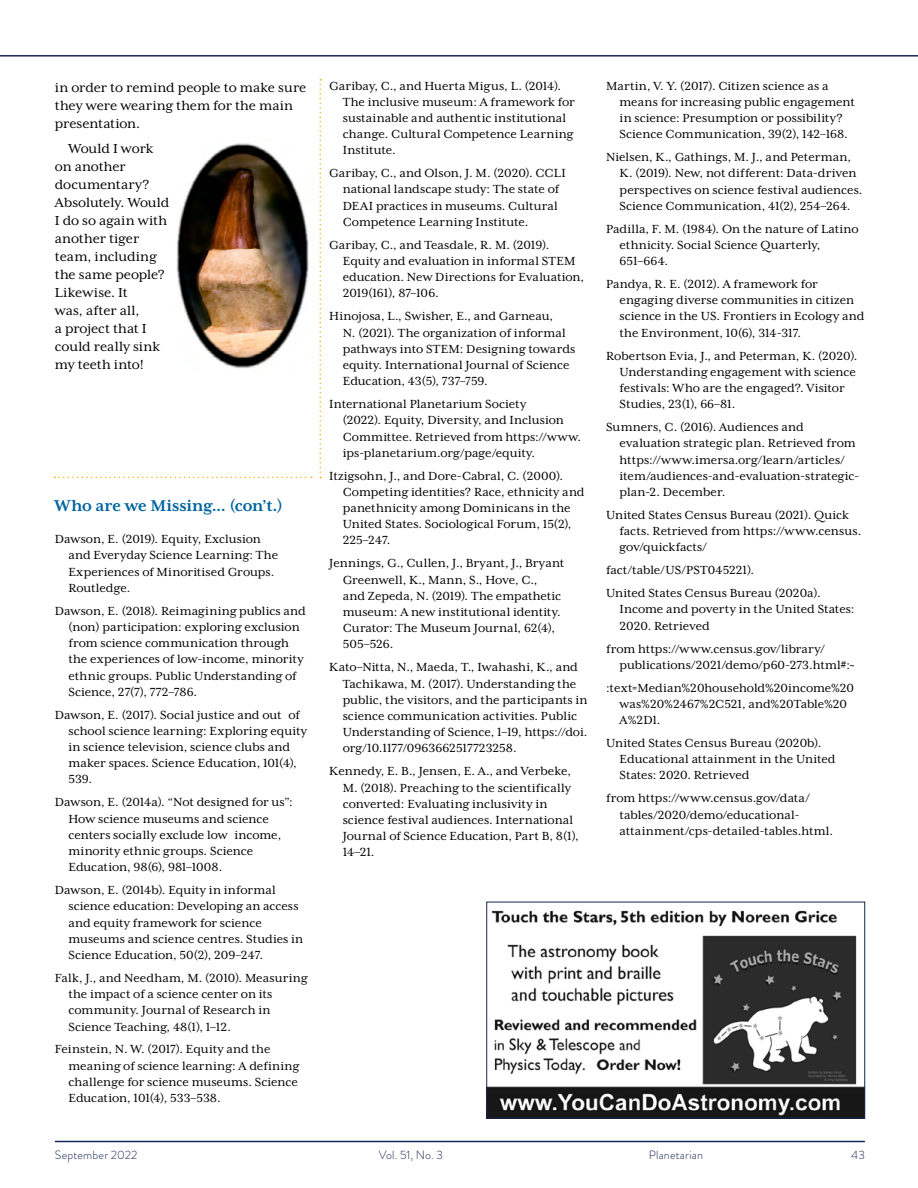
<style>
.page{position:relative;width:918px;height:1188px;background:#fff}
.page>*{position:absolute;margin:0;border:0;box-sizing:border-box;transform-origin:0 0}
.t1{font:700 18px "Mrs Eaves XL Serif OT";color:#00649f}
.t2{font:15px/18px "Mrs Eaves XL Serif OT";color:#000}
.t3{font:13.5px/16.2px "Mrs Eaves XL Serif OT";color:#000}
.t4{font:300 12px "Brandon Grotesque";letter-spacing:.01em;color:#172654}
</style>
<div class="page">
<hr style="left:0;top:55px;width:918px;height:2px;background:#172654">
<hr style="left:55px;top:1141px;width:810px;height:1px;background:#172654">
<img style="left:176px;top:143px;width:133px;height:226px">
<img style="left:489px;top:910px;width:374px;height:206px">
<div style="left:487px;top:902px;width:378px;height:216px;border:1px solid #172654"></div>
<svg style="left:320px;top:79px;width:1px;height:399px"></svg>
<svg style="left:54px;top:477px;width:258px;height:1px"></svg>
<p class="t2" style="left:55px;top:78px;width:253px">in order to remind people to make sure they were wearing them for the main presentation.</p>
<p class="t2" style="left:55px;top:139px;width:116px;text-indent:14px">Would I work on another documentary?<br>Absolutely. Would<br>I do so again with another tiger team, including the same people?<br>Likewise. It<br>was, after all,<br>a project that I could really sink my teeth into!</p>
<h1 class="t1" style="left:54px;top:495px;width:230px">Who are we Missing... (con’t.)</h1>
<p class="t3" style="left:68px;top:531px;width:211px;text-indent:-14px">Dawson, E. (2019). Equity, Exclusion and Everyday Science Learning: The<br>Experiences of Minoritised Groups.<br>Routledge.</p>
<p class="t3" style="left:68px;top:603px;width:239px;text-indent:-14px">Dawson, E. (2018). Reimagining publics and (non) participation: exploring exclusion from science communication through the experiences of low-income, minority ethnic groups. Public Understanding of Science, 27(7), 772–786.</p>
<p class="t3" style="left:68px;top:707px;width:240px;text-indent:-14px">Dawson, E. (2017). Social justice and out‐of‐ school science learning: Exploring equity in science television, science clubs and maker spaces. Science Education, 101(4), 539.</p>
<p class="t3" style="left:68px;top:794px;width:226px;text-indent:-14px">Dawson, E. (2014a). “Not designed for us”:<br>How science museums and science centers socially exclude low‐income, minority ethnic groups. Science Education, 98(6), 981–1008.</p>
<p class="t3" style="left:68px;top:882px;width:236px;text-indent:-14px">Dawson, E. (2014b). Equity in informal science education: Developing an access and equity framework for science museums and science centres. Studies in Science Education, 50(2), 209–247.</p>
<p class="t3" style="left:68px;top:970px;width:241px;text-indent:-14px">Falk, J., and Needham, M. (2010). Measuring the impact of a science center on its community. Journal of Research in Science Teaching, 48(1), 1–12.</p>
<p class="t3" style="left:68px;top:1041px;width:232px;text-indent:-14px">Feinstein, N. W. (2017). Equity and the meaning of science learning: A defining challenge for science museums. Science Education, 101(4), 533–538.</p>
<p class="t3" style="left:343px;top:78px;width:234px;text-indent:-14px">Garibay, C., and Huerta Migus, L. (2014).<br>The inclusive museum: A framework for sustainable and authentic institutional change. Cultural Competence Learning Institute.</p>
<p class="t3" style="left:343px;top:165px;width:224px;text-indent:-14px">Garibay, C., and Olson, J. M. (2020). CCLI national landscape study: The state of DEAI practices in museums. Cultural Competence Learning Institute.</p>
<p class="t3" style="left:343px;top:237px;width:243px;text-indent:-14px">Garibay, C., and Teasdale, R. M. (2019).<br>Equity and evaluation in informal STEM education. New Directions for Evaluation, 2019(161), 87–106.</p>
<p class="t3" style="left:343px;top:308px;width:234px;text-indent:-14px">Hinojosa, L., Swisher, E., and Garneau,<br>N. (2021). The organization of informal pathways into STEM: Designing towards equity. International Journal of Science Education, 43(5), 737–759.</p>
<p class="t3" style="left:343px;top:396px;width:240px;text-indent:-14px">International Planetarium Society<br>(2022). Equity, Diversity, and Inclusion Committee. Retrieved from https://www. ips-planetarium.org/page/equity.</p>
<p class="t3" style="left:343px;top:468px;width:243px;text-indent:-14px">Itzigsohn, J., and Dore-Cabral, C. (2000).<br>Competing identities? Race, ethnicity and panethnicity among Dominicans in the United States. Sociological Forum, 15(2), 225–247.</p>
<p class="t3" style="left:343px;top:555px;width:230px;text-indent:-14px">Jennings, G., Cullen, J., Bryant, J., Bryant‐ Greenwell, K., Mann, S., Hove, C.,<br>and Zepeda, N. (2019). The empathetic museum: A new institutional identity.<br>Curator: The Museum Journal, 62(4), 505–526.</p>
<p class="t3" style="left:343px;top:659px;width:246px;text-indent:-14px">Kato–Nitta, N., Maeda, T., Iwahashi, K., and Tachikawa, M. (2017). Understanding the public, the visitors, and the participants in science communication activities. Public Understanding of Science, 1–19, https://doi. org/10.1177/0963662517723258.</p>
<p class="t3" style="left:343px;top:763px;width:238px;text-indent:-14px">Kennedy, E. B., Jensen, E. A., and Verbeke, M. (2018). Preaching to the scientifically converted: Evaluating inclusivity in science festival audiences. International Journal of Science Education, Part B, 8(1), 14–21.</p>
<p class="t3" style="left:620px;top:78px;width:237px;text-indent:-14px">Martin, V. Y. (2017). Citizen science as a means for increasing public engagement in science: Presumption or possibility?<br>Science Communication, 39(2), 142–168.</p>
<p class="t3" style="left:620px;top:149px;width:244px;text-indent:-14px">Nielsen, K., Gathings, M. J., and Peterman, K. (2019). New, not different: Data-driven perspectives on science festival audiences.<br>Science Communication, 41(2), 254–264.</p>
<p class="t3" style="left:620px;top:221px;width:241px;text-indent:-14px">Padilla, F. M. (1984). On the nature of Latino ethnicity. Social Science Quarterly,<br>651–664.</p>
<p class="t3" style="left:620px;top:276px;width:246px;text-indent:-14px">Pandya, R. E. (2012). A framework for engaging diverse communities in citizen science in the US. Frontiers in Ecology and the Environment, 10(6), 314-317.</p>
<p class="t3" style="left:620px;top:348px;width:239px;text-indent:-14px">Robertson Evia, J., and Peterman, K. (2020).<br>Understanding engagement with science festivals: Who are the engaged?. Visitor Studies, 23(1), 66–81.</p>
<p class="t3" style="left:620px;top:419px;width:241px;text-indent:-14px">Sumners, C. (2016). Audiences and evaluation strategic plan. Retrieved from https://www.imersa.org/learn/articles/ item/audiences-and-evaluation-strategic&shy;plan-2. December.</p>
<p class="t3" style="left:620px;top:507px;width:243px;text-indent:-14px">United States Census Bureau (2021). Quick facts. Retrieved from https://www.census. gov/quickfacts/</p>
<p class="t3" style="left:606px;top:559px;width:216px;line-height:23px">fact/table/US/PST045221).<br>United States Census Bureau (2020a).</p>
<p class="t3" style="left:620px;top:601px;width:237px">Income and poverty in the United States:<br>2020. Retrieved</p>
<p class="t3" style="left:620px;top:640px;width:237px;text-indent:-14px">from https://www.census.gov/library/ publications/2021/demo/p60-273.html#:~</p>
<p class="t3" style="left:620px;top:680px;width:236px;text-indent:-14px">:text=Median%20household%20income%20 was%20%2467%2C521, and%20Table%20<br>A%2D1.</p>
<p class="t3" style="left:620px;top:735px;width:218px;text-indent:-14px">United States Census Bureau (2020b).<br>Educational attainment in the United<br>States: 2020. Retrieved</p>
<p class="t3" style="left:620px;top:790px;width:215px;text-indent:-14px">from https://www.census.gov/data/ tables/2020/demo/educational&shy;attainment/cps-detailed-tables.html.</p>
<p class="t4" style="left:55px;top:1147px;width:84px">September 2022</p>
<p class="t4" style="left:379px;top:1147px;width:66px">Vol. 51, No. 3</p>
<p class="t4" style="left:649px;top:1147px;width:56px">Planetarian</p>
<p class="t4" style="left:851px;top:1147px;width:15px">43</p>
</div>
